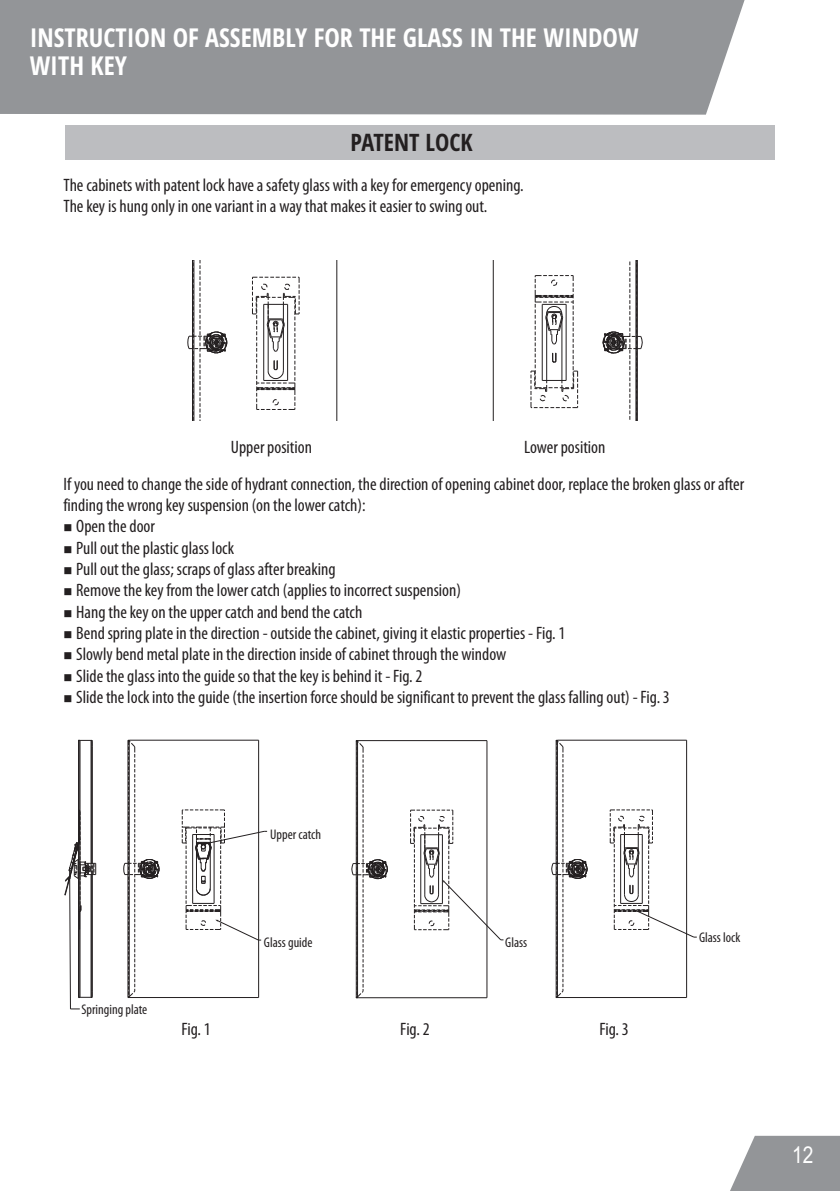
<style>
.page{position:relative;width:840px;height:1191px;background:#fff}
.page>*{position:absolute;margin:0;border:0;box-sizing:border-box;transform-origin:0 0}
.t1{font:700 condensed 26px/28.4px "Open Sans";color:#fff}
.t2{font:700 condensed 24px "Open Sans";color:#231f20}
.t3{font:23.2px "Arial Narrow";color:#fff}
.t4{font:condensed 18px/21.4px "Myriad Pro";color:#231f20}
.t5{font:condensed 14px "Myriad Pro";color:#231f20}
.t6{font:12px "Wingdings";color:#231f20}
</style>
<div class="page">
<div style="left:0;top:0;width:745px;height:115px;background:#939598"></div>
<div style="left:65px;top:125px;width:709px;height:34px;background:#bcbdc0"></div>
<hr style="left:336px;top:200px;width:1px;height:284px;background:#231f20">
<svg style="left:252px;top:277px;width:47px;height:133px"></svg>
<hr style="left:268px;top:328px;width:1px;height:43px;background:#231f20">
<svg style="left:187px;top:260px;width:40px;height:161px"></svg>
<hr style="left:193px;top:200px;width:1px;height:284px;background:#231f20">
<hr style="left:492px;top:200px;width:1px;height:284px;background:#231f20">
<svg style="left:530px;top:275px;width:48px;height:133px"></svg>
<svg style="left:602px;top:260px;width:40px;height:161px"></svg>
<hr style="left:635px;top:200px;width:1px;height:284px;background:#231f20">
<hr style="left:258px;top:740px;width:1px;height:257px;background:#231f20">
<hr style="left:129px;top:740px;width:129px;height:1px;background:#231f20">
<hr style="left:129px;top:997px;width:129px;height:1px;background:#231f20">
<svg style="left:123px;top:739px;width:36px;height:259px"></svg>
<hr style="left:129px;top:740px;width:1px;height:257px;background:#231f20">
<hr style="left:78px;top:740px;width:1px;height:257px;background:#231f20">
<hr style="left:79px;top:740px;width:1px;height:257px;background:#231f20">
<hr style="left:92px;top:746px;width:1px;height:117px;background:#231f20">
<svg style="left:78px;top:739px;width:15px;height:8px"></svg>
<hr style="left:91px;top:740px;width:1px;height:123px;background:#231f20">
<hr style="left:80px;top:740px;width:1px;height:70px;background:#231f20">
<svg style="left:64px;top:809px;width:32px;height:200px"></svg>
<svg style="left:182px;top:809px;width:85px;height:131px"></svg>
<hr style="left:486px;top:740px;width:1px;height:257px;background:#231f20">
<hr style="left:357px;top:997px;width:129px;height:1px;background:#231f20">
<hr style="left:357px;top:740px;width:129px;height:1px;background:#231f20">
<svg style="left:351px;top:740px;width:36px;height:258px"></svg>
<hr style="left:357px;top:740px;width:1px;height:257px;background:#231f20">
<svg style="left:410px;top:809px;width:93px;height:131px"></svg>
<hr style="left:686px;top:740px;width:1px;height:257px;background:#231f20">
<hr style="left:557px;top:997px;width:129px;height:1px;background:#231f20">
<hr style="left:557px;top:740px;width:129px;height:1px;background:#231f20">
<svg style="left:551px;top:739px;width:36px;height:259px"></svg>
<hr style="left:556px;top:740px;width:1px;height:257px;background:#231f20">
<svg style="left:609px;top:809px;width:87px;height:128px"></svg>
<div style="left:73px;top:175px;width:686px;height:85px;background:#fff"></div>
<div style="left:63px;top:421px;width:686px;height:85px;background:#fff"></div>
<svg style="left:730px;top:1135px;width:109px;height:56px;background:#a0a2a5"></svg>
<h1 class="t1" style="left:30px;top:26px;width:610px">INSTRUCTION OF ASSEMBLY FOR THE GLASS IN THE WINDOW<br>WITH KEY</h1>
<h2 class="t2" style="left:350px;top:133px;width:124px">PATENT LOCK</h2>
<p class="t4" style="left:63px;top:176px;width:461px">The cabinets with patent lock have a safety glass with a key for emergency opening.<br>The key is hung only in one variant in a way that makes it easier to swing out.</p>
<p class="t4" style="left:231px;top:437px;width:83px">Upper position</p>
<p class="t4" style="left:524px;top:437px;width:83px">Lower position</p>
<p class="t4" style="left:63px;top:474px;width:682px">If you need to change the side of hydrant connection, the direction of opening cabinet door, replace the broken glass or after finding the wrong key suspension (on the lower catch):</p>
<p class="t4" style="left:76px;top:517px;width:80px">Open the door</p>
<p class="t6" style="left:63px;top:566px;width:55px">■</p>
<p class="t4" style="left:76px;top:538px;width:159px">Pull out the plastic glass lock</p>
<p class="t4" style="left:76px;top:560px;width:261px">Pull out the glass; scraps of glass after breaking</p>
<p class="t4" style="left:76px;top:581px;width:386px">Remove the key from the lower catch (applies to incorrect suspension)</p>
<p class="t6" style="left:63px;top:587px;width:55px">■</p>
<p class="t4" style="left:76px;top:602px;width:287px">Hang the key on the upper catch and bend the catch</p>
<p class="t6" style="left:63px;top:608px;width:55px">■</p>
<p class="t4" style="left:76px;top:624px;width:490px">Bend spring plate in the direction - outside the cabinet, giving it elastic properties - Fig. 1</p>
<p class="t6" style="left:63px;top:630px;width:55px">■</p>
<p class="t4" style="left:76px;top:645px;width:431px">Slowly bend metal plate in the direction inside of cabinet through the window</p>
<p class="t6" style="left:63px;top:651px;width:55px">■</p>
<p class="t4" style="left:76px;top:666px;width:595px">Slide the glass into the guide so that the key is behind it - Fig. 2<br>Slide the lock into the guide (the insertion force should be significant to prevent the glass falling out) - Fig. 3</p>
<p class="t6" style="left:63px;top:672px;width:55px">■</p>
<p class="t6" style="left:63px;top:694px;width:55px">■</p>
<p class="t5" style="left:270px;top:828px;width:52px">Upper catch</p>
<p class="t5" style="left:81px;top:1003px;width:67px">Springing plate</p>
<p class="t5" style="left:264px;top:936px;width:50px">Glass guide</p>
<p class="t5" style="left:505px;top:936px;width:23px">Glass</p>
<p class="t5" style="left:698px;top:931px;width:43px">Glass lock</p>
<p class="t4" style="left:181px;top:1019px;width:31px">Fig. 1</p>
<p class="t4" style="left:400px;top:1019px;width:31px">Fig. 2</p>
<p class="t4" style="left:599px;top:1019px;width:31px">Fig. 3</p>
<p class="t3" style="left:791px;top:1145px;width:23px">12</p>
</div>
